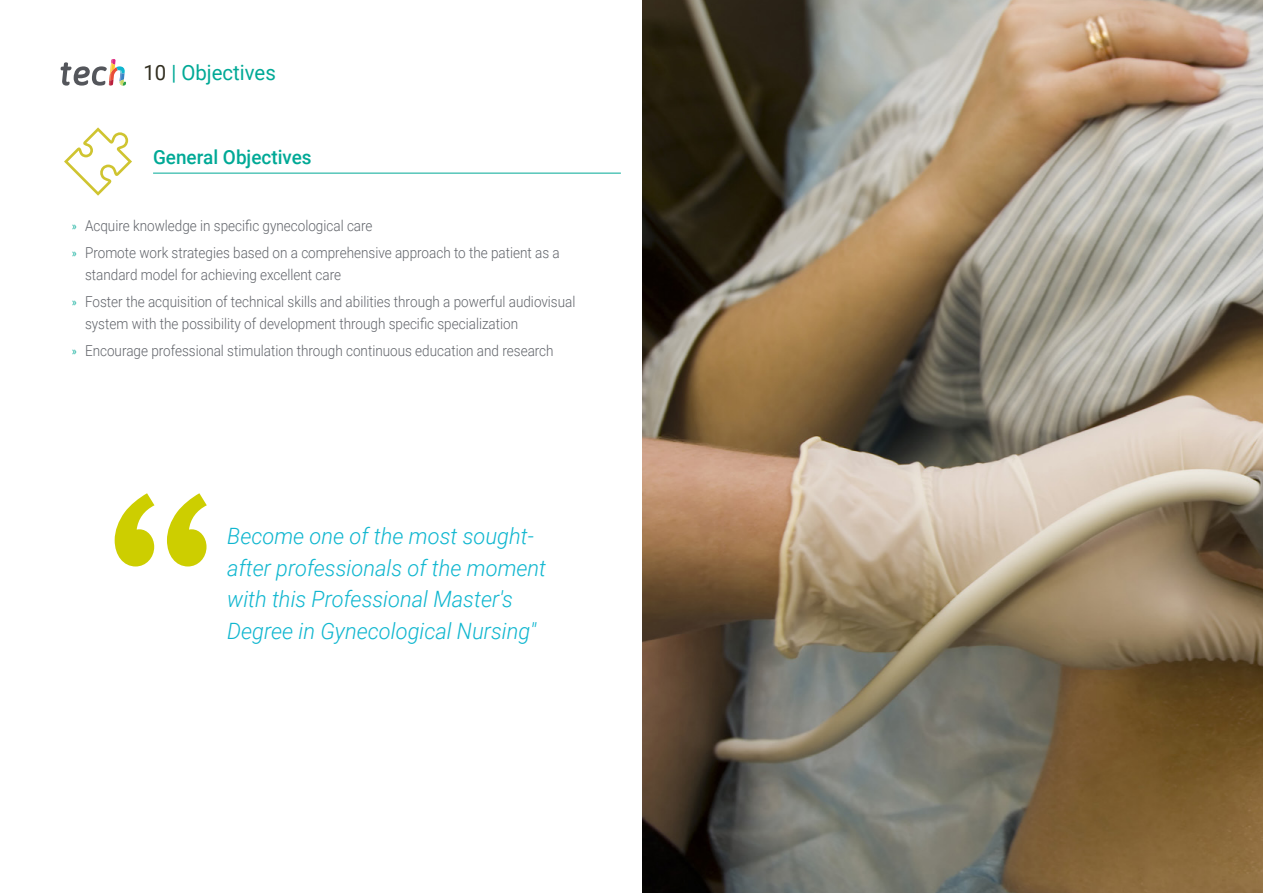
<style>
.page{position:relative;width:1263px;height:893px;background:#fff}
.page>*{position:absolute;margin:0;border:0;box-sizing:border-box;transform-origin:0 0}
.t1{font:italic 300 22.5px/31.5px "Roboto";color:#0fb6cf}
.t2{font:21px "Roboto";color:#00a996}
.t3{font:500 19.5px "Roboto";color:#00a996}
.t4{font:300 15px/26.7px "Roboto";color:#61646a;scale:.9 1}
.s1{color:#312e20}
.s2{font-family:"Myriad Pro";font-weight:400;font-size:12px;color:#00a996}
</style>
<div class="page">
<hr style="left:153px;top:173px;width:468px;height:1px;background:#00a996">
<svg style="left:64px;top:127px;width:68px;height:69px"></svg>
<svg style="left:61px;top:59px;width:65px;height:27px"></svg>
<img style="left:642px;top:0;width:621px;height:893px">
<svg style="left:115px;top:493px;width:92px;height:73px"></svg>
<h2 class="t2" style="left:144px;top:57px;width:134px"><span class="s1">10</span> | Objectives</h2>
<h3 class="t3" style="left:153px;top:144px;width:160px">General Objectives</h3>
<p class="t4" style="left:72px;top:212px;width:543px"><span class="s2">»</span> Acquire knowledge in specific gynecological care<br><span class="s2">»</span> Promote work strategies based on a comprehensive approach to the patient as a</p>
<p class="t4" style="left:72px;top:261px;width:561px;text-indent:13px">standard model for achieving excellent care<br><span class="s2">»</span> Foster the acquisition of technical skills and abilities through a powerful audiovisual</p>
<p class="t4" style="left:72px;top:310px;width:536px;text-indent:13px">system with the possibility of development through specific specialization<br><span class="s2">»</span> Encourage professional stimulation through continuous education and research</p>
<h1 class="t1" style="left:227px;top:520px;width:320px">Become one of the most sought&shy;after professionals of the moment with this Professional Master's<br>Degree in Gynecological Nursing"</h1>
</div>
